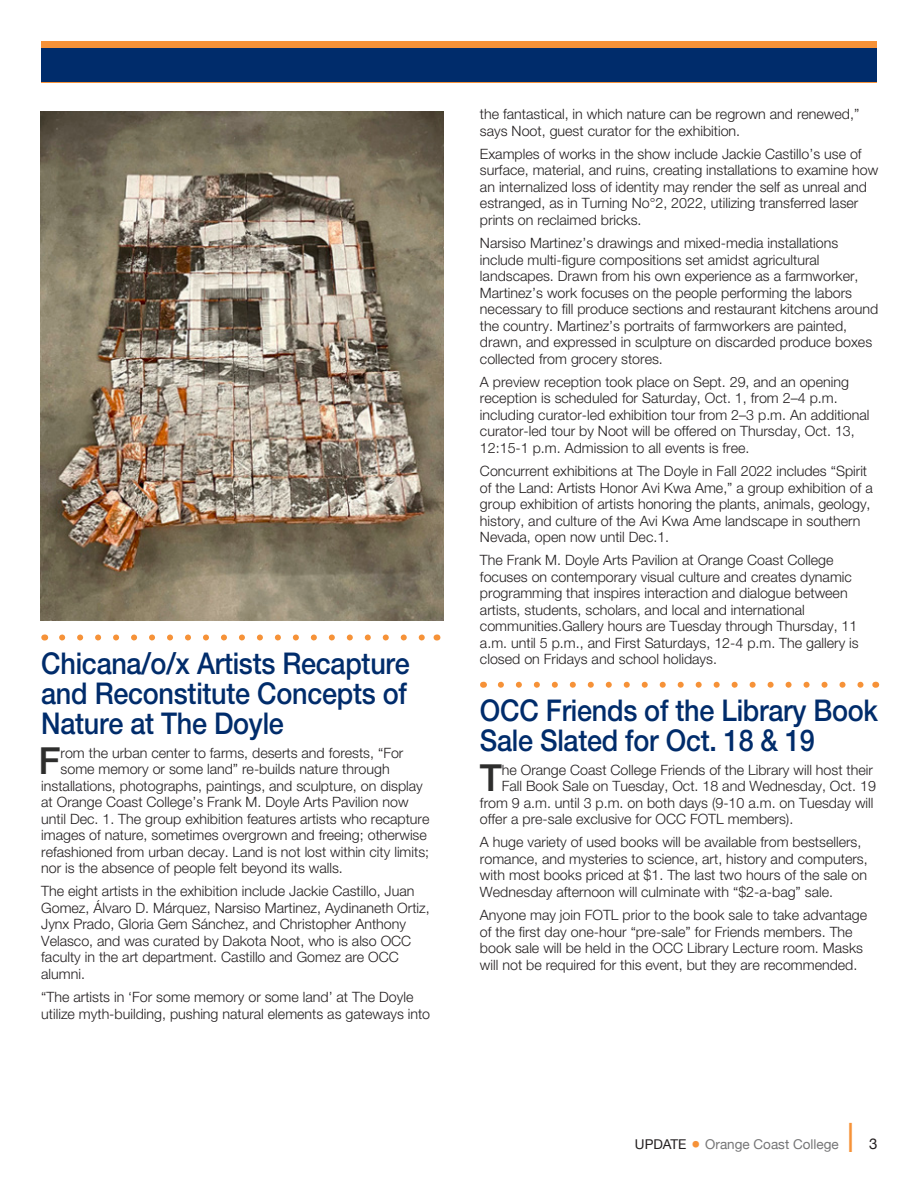
<style>
.page{position:relative;width:918px;height:1188px;background:#fff}
.page>*{position:absolute;margin:0;border:0;box-sizing:border-box;transform-origin:0 0}
.t1{font:40.5px "Helvetica Neue";color:#f69238;scale:.67 1}
.t2{font:500 37.35px "Helvetica Neue";color:#2e2e2d}
.t3{font:500 30px/30px "Helvetica Neue";letter-spacing:-.01em;color:#002c6b;text-align:justify;scale:.9 1}
.t4{font:15px "Helvetica Neue";color:#231f20}
.t5{font:300 14.25px/16.5px "Helvetica Neue";color:#231f20}
.t6{font:13.5px "Helvetica Neue";color:#757576}
.s1{color:#231f20}
.s2{font-size:30px;color:#f69238}
</style>
<div class="page">
<div style="left:41px;top:41px;width:836px;height:41px;background:#f69238"></div>
<div style="left:41px;top:49px;width:836px;height:33px;background:#002c6b"></div>
<svg style="left:62px;top:634px;width:363px;height:6px"></svg>
<svg style="left:501px;top:682px;width:363px;height:6px"></svg>
<img style="left:40px;top:111px;width:404px;height:510px">
<h2 class="t3" style="left:41px;top:648px;width:411px">Chicana/o/x Artists Recapture and Reconstitute Concepts of Nature at The Doyle</h2>
<p class="t2" style="left:38px;top:738px;width:24px">F</p>
<p class="t5" style="left:61px;top:744px;width:344px">rom the urban center to farms, deserts and forests, “For</p>
<p class="t5" style="left:61px;top:760px;width:331px">some memory or some land” re-builds nature through</p>
<p class="t5" style="left:41px;top:777px;width:383px">installations, photographs, paintings, and sculpture, on display</p>
<p class="t5" style="left:41px;top:793px;width:369px">at Orange Coast College’s Frank M. Doyle Arts Pavilion now</p>
<p class="t5" style="left:41px;top:810px;width:390px">until Dec. 1. The group exhibition features artists who recapture</p>
<p class="t5" style="left:41px;top:826px;width:387px">images of nature, sometimes overgrown and freeing; otherwise</p>
<p class="t5" style="left:41px;top:843px;width:389px">refashioned from urban decay. Land is not lost within city limits;</p>
<p class="t5" style="left:41px;top:859px;width:303px">nor is the absence of people felt beyond its walls.</p>
<p class="t5" style="left:41px;top:883px;width:390px">The eight artists in the exhibition include Jackie Castillo, Juan Gomez, Álvaro D. Márquez, Narsiso Martinez, Aydinaneth Ortiz, Jynx Prado, Gloria Gem Sánchez, and Christopher Anthony Velasco, and was curated by Dakota Noot, who is also OCC faculty in the art department. Castillo and Gomez are OCC alumni.</p>
<p class="t5" style="left:41px;top:988px;width:390px">“The artists in ‘For some memory or some land’ at The Doyle utilize myth-building, pushing natural elements as gateways into</p>
<p class="t5" style="left:480px;top:106px;width:381px">the fantastical, in which nature can be regrown and renewed,” says Noot, guest curator for the exhibition.</p>
<p class="t5" style="left:480px;top:145px;width:400px">Examples of works in the show include Jackie Castillo’s use of surface, material, and ruins, creating installations to examine how an internalized loss of identity may render the self as unreal and estranged, as in Turning No°2, 2022, utilizing transferred laser prints on reclaimed bricks.</p>
<p class="t5" style="left:480px;top:235px;width:400px">Narsiso Martinez’s drawings and mixed-media installations include multi-figure compositions set amidst agricultural landscapes. Drawn from his own experience as a farmworker, Martinez’s work focuses on the people performing the labors necessary to fill produce sections and restaurant kitchens around the country. Martinez’s portraits of farmworkers are painted, drawn, and expressed in sculpture on discarded produce boxes collected from grocery stores.</p>
<p class="t5" style="left:480px;top:373px;width:391px">A preview reception took place on Sept. 29, and an opening reception is scheduled for Saturday, Oct. 1, from 2–4 p.m. including curator-led exhibition tour from 2–3 p.m. An additional curator-led tour by Noot will be offered on Thursday, Oct. 13, 12:15-1 p.m. Admission to all events is free.</p>
<p class="t5" style="left:480px;top:463px;width:394px">Concurrent exhibitions at The Doyle in Fall 2022 includes “Spirit of the Land: Artists Honor Avi Kwa Ame,” a group exhibition of a group exhibition of artists honoring the plants, animals, geology, history, and culture of the Avi Kwa Ame landscape in southern Nevada, open now until Dec.1.</p>
<p class="t5" style="left:480px;top:552px;width:380px">The Frank M. Doyle Arts Pavilion at Orange Coast College focuses on contemporary visual culture and creates dynamic programming that inspires interaction and dialogue between artists, students, scholars, and local and international communities.Gallery hours are Tuesday through Thursday, 11 a.m. until 5 p.m., and First Saturdays, 12-4 p.m. The gallery is closed on Fridays and school holidays.</p>
<h2 class="t3" style="left:480px;top:696px;width:444px">OCC Friends of the Library Book<br>Sale Slated for Oct. 18 &amp; 19</h2>
<p class="t2" style="left:480px;top:756px;width:24px">T</p>
<p class="t5" style="left:502px;top:761px;width:373px">he Orange Coast College Friends of the Library will host their</p>
<p class="t5" style="left:502px;top:778px;width:376px">Fall Book Sale on Tuesday, Oct. 18 and Wednesday, Oct. 19</p>
<p class="t5" style="left:480px;top:794px;width:395px">from 9 a.m. until 3 p.m. on both days (9-10 a.m. on Tuesday will</p>
<p class="t5" style="left:480px;top:811px;width:315px">offer a pre-sale exclusive for OCC FOTL members).</p>
<p class="t5" style="left:480px;top:834px;width:389px">A huge variety of used books will be available from bestsellers, romance, and mysteries to science, art, history and computers, with most books priced at $1. The last two hours of the sale on Wednesday afternoon will culminate with “$2-a-bag” sale.</p>
<p class="t5" style="left:480px;top:907px;width:389px">Anyone may join FOTL prior to the book sale to take advantage of the first day one-hour “pre-sale” for Friends members. The book sale will be held in the OCC Library Lecture room. Masks will not be required for this event, but they are recommended.</p>
<p class="t6" style="left:635px;top:1135px;width:205px"><span class="s1">UPDATE</span> <span class="s2">•</span> Orange Coast College</p>
<h1 class="t1" style="left:847px;top:1109px;width:12px">I</h1>
<p class="t4" style="left:869px;top:1133px;width:10px">3</p>
</div>
